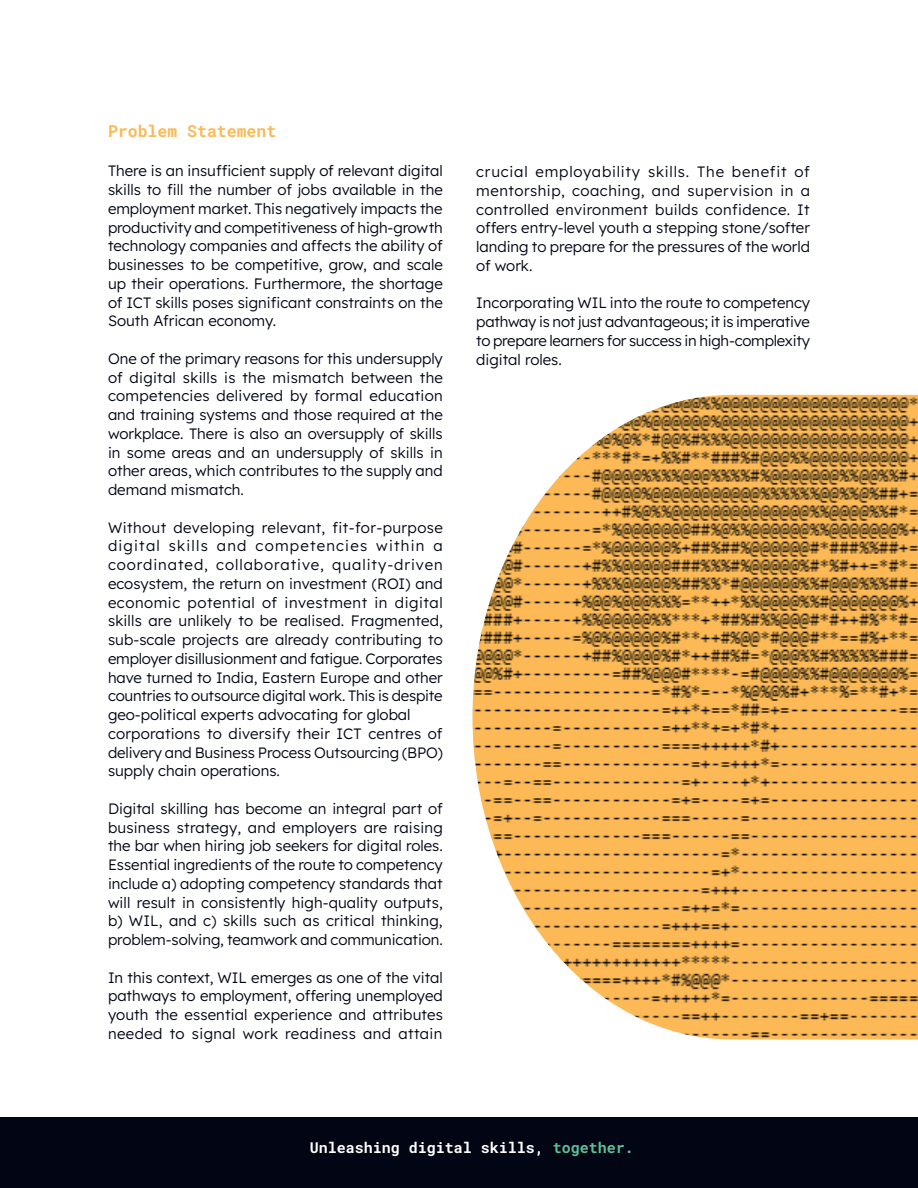
<style>
.page{position:relative;width:918px;height:1188px;background:#fff}
.page>*{position:absolute;margin:0;border:0;box-sizing:border-box;transform-origin:0 0}
.t1{font:700 16.5px "Roboto Mono";color:#fcb955}
.t2{font:15px/18.8px "Lexend";color:#010514;text-align:justify}
.t3{font:700 15px "Roboto Mono";color:#fff}
.t4{font:700 15px "Roboto Mono";color:#5cc198}
</style>
<div class="page">
<img style="left:472px;top:395px;width:446px;height:645px">
<div style="left:0;top:1118px;width:918px;height:70px;background:#010514"></div>
<p class="t1" style="left:108px;top:119px;width:170px">Problem Statement</p>
<p class="t2" style="left:108px;top:161px;width:336px">There is an insufficient supply of relevant digital skills to fill the number of jobs available in the employment market. This negatively impacts the productivity and competitiveness of high-growth technology companies and affects the ability of businesses to be competitive, grow, and scale up their operations. Furthermore, the shortage of ICT skills poses significant constraints on the South African economy.</p>
<p class="t2" style="left:108px;top:348px;width:337px">One of the primary reasons for this undersupply of digital skills is the mismatch between the competencies delivered by formal education and training systems and those required at the workplace. There is also an oversupply of skills in some areas and an undersupply of skills in other areas, which contributes to the supply and demand mismatch.</p>
<p class="t2" style="left:108px;top:517px;width:336px;text-align:left">Without developing relevant, fit-for-purpose digital skills and competencies within a coordinated, collaborative, quality-driven ecosystem, the return on investment (ROI) and economic potential of investment in digital skills are unlikely to be realised. Fragmented, sub-scale projects are already contributing to employer disillusionment and fatigue. Corporates have turned to India, Eastern Europe and other countries to outsource digital work. This is despite geo-political experts advocating for global corporations to diversify their ICT centres of delivery and Business Process Outsourcing (BPO) supply chain operations.</p>
<p class="t2" style="left:108px;top:798px;width:336px">Digital skilling has become an integral part of business strategy, and employers are raising the bar when hiring job seekers for digital roles.<br>Essential ingredients of the route to competency include a) adopting competency standards that will result in consistently high-quality outputs, b) WIL, and c) skills such as critical thinking, problem-solving, teamwork and communication.</p>
<p class="t2" style="left:108px;top:967px;width:336px">In this context, WIL emerges as one of the vital pathways to employment, offering unemployed youth the essential experience and attributes needed to signal work readiness and attain</p>
<p class="t2" style="left:476px;top:161px;width:335px">crucial employability skills. The benefit of mentorship, coaching, and supervision in a controlled environment builds confidence. It offers entry-level youth a stepping stone/softer landing to prepare for the pressures of the world of work.</p>
<p class="t2" style="left:476px;top:293px;width:335px">Incorporating WIL into the route to competency pathway is not just advantageous; it is imperative to prepare learners for success in high-complexity digital roles.</p>
<p class="t3" style="left:372px;top:1137px;width:218px">hello@thecollectivex. rg</p>
<p class="t3" style="left:615px;top:1137px;width:10px">|</p>
<p class="t3" style="left:310px;top:1137px;width:236px">Unleashing digital skills,</p>
<p class="t4" style="left:553px;top:1137px;width:82px">together.</p>
</div>
